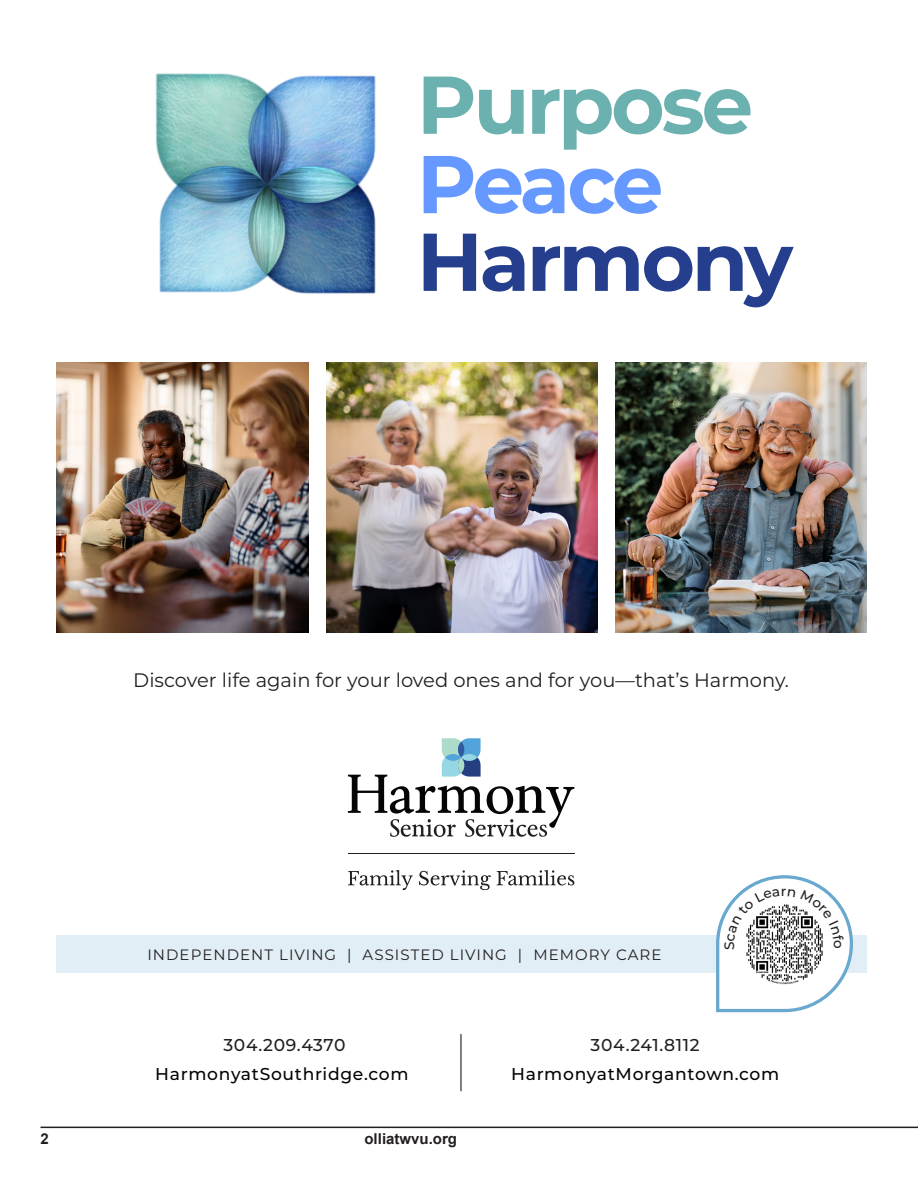
<style>
.page{position:relative;width:918px;height:1188px;background:#fff}
.page>*{position:absolute;margin:0;border:0;box-sizing:border-box;transform-origin:0 0}
.t1{font:700 81.75px/78.6px "Montserrat";letter-spacing:-.04em;color:#6bb1b0}
.t2{font:19.5px "Montserrat";color:#231f20}
.t3{font:500 17.1px/29.8px "Montserrat";letter-spacing:.04em;color:#040503;text-align:center}
.t4{font:15px "Montserrat";letter-spacing:.07em;color:#231f20}
.t5{font:700 15px "Arial";color:#231f20}
.t6{font:500 13.65px "Montserrat";color:#231f20}
.s1{color:#69f}
.s2{color:#253f8e}
.s3{color:#231f20}
</style>
<div class="page">
<hr style="left:40px;top:1127px;width:878px;height:1px;background:#231f20">
<div style="left:56px;top:935px;width:810px;height:38px;background:#e1eef5"></div>
<svg style="left:348px;top:870px;width:65px;height:20px"></svg>
<svg style="left:419px;top:870px;width:72px;height:20px"></svg>
<svg style="left:497px;top:870px;width:77px;height:15px"></svg>
<hr style="left:348px;top:853px;width:226px;height:1px;background:#231f20">
<svg style="left:348px;top:738px;width:226px;height:99px"></svg>
<div style="left:445px;top:754px;width:16px;height:7px;background:#52a4da;border-radius:50%"></div>
<div style="left:458px;top:757px;width:6px;height:16px;background:#acdbca;border-radius:50%"></div>
<div style="left:458px;top:742px;width:6px;height:15px;background:#31599f;border-radius:50%"></div>
<svg style="left:461px;top:754px;width:16px;height:7px"></svg>
<img style="left:327px;top:362px;width:270px;height:270px">
<img style="left:56px;top:362px;width:253px;height:271px">
<img style="left:615px;top:362px;width:251px;height:271px">
<img style="left:155px;top:73px;width:221px;height:221px">
<hr style="left:461px;top:1034px;width:1px;height:57px;background:#040503">
<svg style="left:716px;top:875px;width:137px;height:138px"></svg>
<p class="t1" style="left:417px;top:61px;width:378px">Purpose<br><span class="s1">Peace<br></span><span class="s2">Harmony</span></p>
<p class="t2" style="left:133px;top:667px;width:657px">Discover life again for your loved ones and for you—that’s Harmony.</p>
<p class="t4" style="left:147px;top:945px;width:516px">INDEPENDENT LIVING | ASSISTED LIVING | MEMORY CARE</p>
<p class="t6" style="left:720px;top:950px;width:10px;rotate:-90deg">S</p>
<p class="t6" style="left:781px;top:881px;width:7px">r</p>
<p class="t3" style="left:155px;top:1029px;width:255px"><span class="s3">304.209.4370<br></span>HarmonyatSouthridge.com</p>
<p class="t3" style="left:511px;top:1029px;width:269px"><span class="s3">304.241.8112<br></span>HarmonyatMorgantown.com</p>
<p class="t5" style="left:40px;top:1128px;width:10px">2</p>
<p class="t5" style="left:364px;top:1128px;width:94px">olliatwvu.org</p>
</div>
